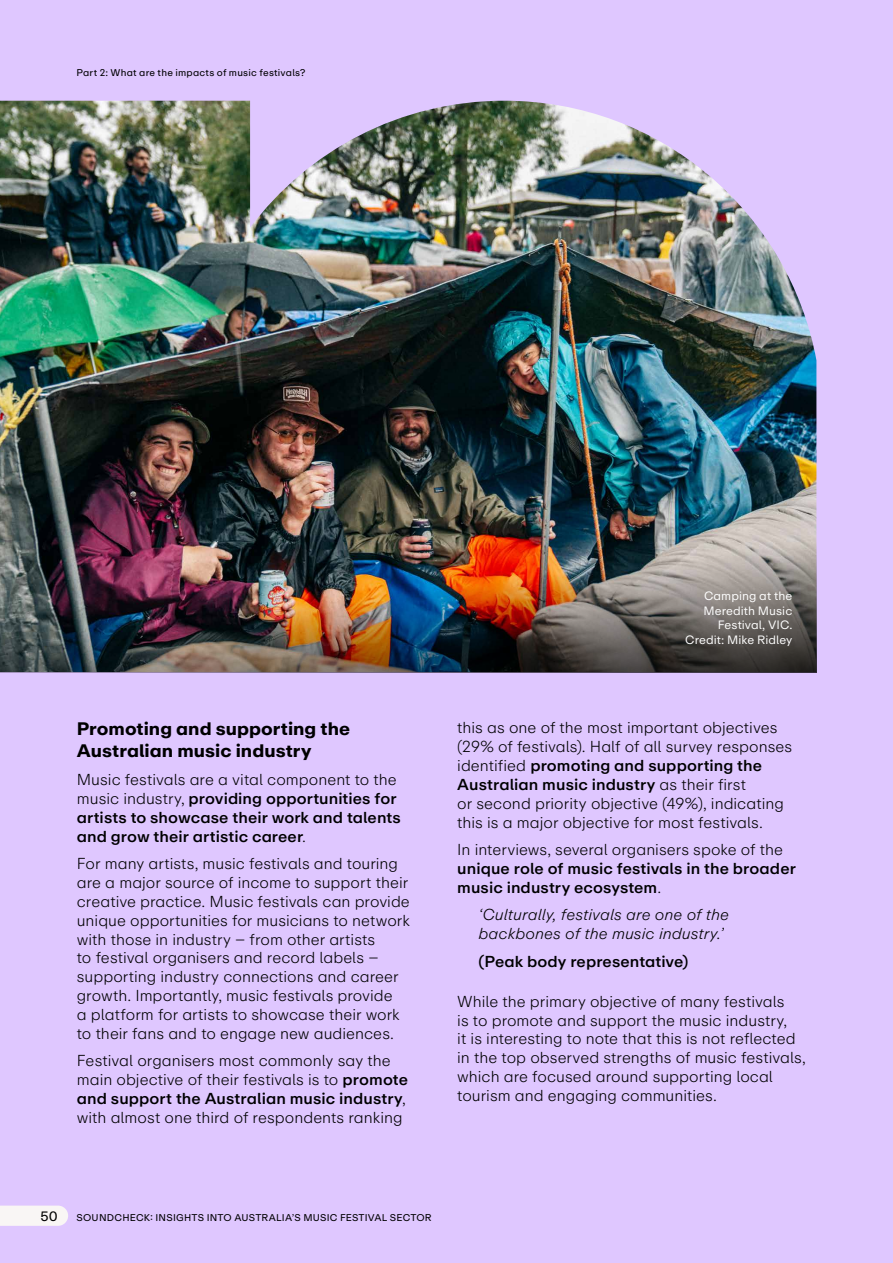
<style>
.page{position:relative;width:893px;height:1263px;background:#dfc7ff}
.page>*{position:absolute;margin:0;border:0;box-sizing:border-box;transform-origin:0 0}
.t1{font:700 18px/22.5px "ABC Repro";color:#000}
.t2{font:300 15.75px/18.9px "ABC Repro";color:#000}
.t3{font:500 15.75px/18.9px "ABC Repro";letter-spacing:.005em;color:#000}
.t4{font:italic 300 15.75px/18.9px "ABC Repro";color:#000}
.t5{font:13.5px "ABC Repro";color:#000}
.t6{font:12px/14.4px "ABC Repro Screen";letter-spacing:.005em;color:#fff;text-align:right}
.t7{font:9.75px "ABC Repro";letter-spacing:.02em;color:#000}
.s1{font-weight:300}
.s2{font-weight:500}
</style>
<div class="page">
<img style="left:0;top:101px;width:816px;height:412px">
<img style="left:0;top:513px;width:816px;height:159px">
<svg style="left:0;top:1205px;width:68px;height:21px"></svg>
<p class="t7" style="left:77px;top:66px;width:230px">PART 2: WHAT ARE THE IMPACTS OF MUSIC FESTIVALS?</p>
<p class="t1" style="left:77px;top:717px;width:275px">Promoting and supporting the<br>Australian music industry</p>
<p class="t3" style="left:77px;top:770px;width:326px"><span class="s1">Music festivals are a vital component to the music industry,</span> providing opportunities for artists to showcase their work and talents and grow their artistic career<span class="s1">.</span></p>
<p class="t2" style="left:77px;top:854px;width:335px">For many artists, music festivals and touring are a major source of income to support their creative practice. Music festivals can provide unique opportunities for musicians to network with those in industry – from other artists<br>to festival organisers and record labels – supporting industry connections and career growth. Importantly, music festivals provide<br>a platform for artists to showcase their work to their fans and to engage new audiences.</p>
<p class="t2" style="left:77px;top:1051px;width:333px">Festival organisers most commonly say the main objective of their festivals is to <span class="s2">promote and support the Australian music industry</span>, with almost one third of respondents ranking</p>
<p class="t6" style="left:685px;top:589px;width:109px">Camping at the<br>Meredith Music<br>Festival, VIC.<br>Credit: Mike Ridley</p>
<p class="t2" style="left:457px;top:718px;width:336px">this as one of the most important objectives (29% of festivals). Half of all survey responses identified <span class="s2">promoting and supporting the Australian music industry</span> as their first<br>or second priority objective (49%), indicating this is a major objective for most festivals.</p>
<p class="t2" style="left:457px;top:840px;width:327px">In interviews, several organisers spoke of the</p>
<p class="t3" style="left:457px;top:859px;width:340px">unique role of music festivals in the broader music industry ecosystem<span class="s1">.</span></p>
<p class="t4" style="left:479px;top:905px;width:252px">‘Culturally, festivals are one of the backbones of the music industry.’</p>
<p class="t3" style="left:479px;top:952px;width:211px">(Peak body representative)</p>
<p class="t2" style="left:457px;top:992px;width:350px">While the primary objective of many festivals<br>is to promote and support the music industry,<br>it is interesting to note that this is not reflected in the top observed strengths of music festivals, which are focused around supporting local tourism and engaging communities.</p>
<p class="t5" style="left:40px;top:1207px;width:19px">50</p>
<p class="t7" style="left:77px;top:1211px;width:31px">SOUNDC</p>
<p class="t7" style="left:122px;top:1211px;width:44px">HECK: INSIG</p>
<p class="t7" style="left:184px;top:1211px;width:92px">HTS INTO AUSTRALIA</p>
<p class="t7" style="left:292px;top:1211px;width:36px">’S MUSIC</p>
<p class="t7" style="left:340px;top:1211px;width:93px">FESTIVAL SECTOR</p>
</div>
